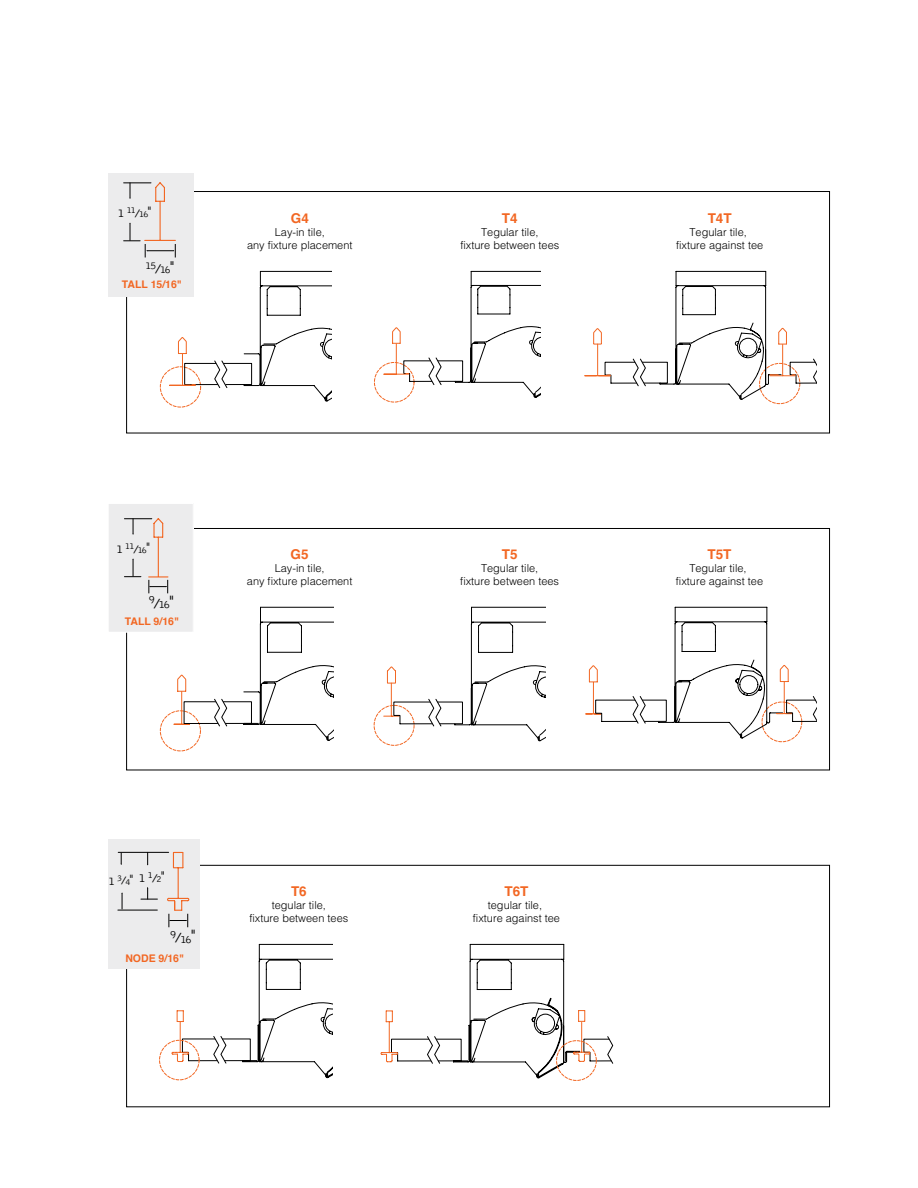
<style>
.page{position:relative;width:918px;height:1188px;background:#fff}
.page>*{position:absolute;margin:0;border:0;box-sizing:border-box;transform-origin:0 0}
.t1{font:700 13.5px "Helvetica";color:#f26723}
.t2{font:300 12.45px "Bell Gothic";color:#000}
.t3{font:300 11.85px "Bell Gothic";color:#000}
.t4{font:300 11.25px "Bell Gothic";color:#000}
.t5{font:300 10.95px/13.2px "Helvetica";color:#000;text-align:center}
.t6{font:300 10.65px "Bell Gothic";color:#000}
.t7{font:700 10.5px "Helvetica";color:#f26723}
.t8{font:300 9.45px "Bell Gothic";color:#000}
.t9{font:300 9.15px "Bell Gothic";letter-spacing:-.1em;color:#000}
.t10{font:300 9px "Bell Gothic";color:#000}
.s1{font-size:12px}
</style>
<div class="page">
<svg style="left:126px;top:191px;width:704px;height:243px"></svg>
<div style="left:759px;top:363px;width:41px;height:41px;border:1px dashed #f26723;border-radius:50%"></div>
<div style="left:374px;top:362px;width:40px;height:40px;border:1px dashed #f26723;border-radius:50%"></div>
<div style="left:160px;top:366px;width:41px;height:41px;border:1px dashed #f26723;border-radius:50%"></div>
<div style="left:541px;top:259px;width:21px;height:154px;background:#fff"></div>
<div style="left:332px;top:260px;width:22px;height:154px;background:#fff"></div>
<svg style="left:585px;top:271px;width:231px;height:129px"></svg>
<svg style="left:170px;top:271px;width:162px;height:130px"></svg>
<svg style="left:384px;top:271px;width:157px;height:127px"></svg>
<div style="left:108px;top:173px;width:85px;height:123px;background:#ececed"></div>
<svg style="left:126px;top:528px;width:704px;height:243px"></svg>
<div style="left:762px;top:702px;width:40px;height:40px;border:1px dashed #f26723;border-radius:50%"></div>
<div style="left:374px;top:705px;width:40px;height:41px;border:1px dashed #f26723;border-radius:50%"></div>
<div style="left:160px;top:710px;width:41px;height:41px;border:1px dashed #f26723;border-radius:50%"></div>
<div style="left:546px;top:595px;width:21px;height:154px;background:#fff"></div>
<div style="left:334px;top:595px;width:21px;height:154px;background:#fff"></div>
<svg style="left:585px;top:607px;width:231px;height:131px"></svg>
<svg style="left:384px;top:607px;width:162px;height:134px"></svg>
<svg style="left:126px;top:865px;width:704px;height:243px"></svg>
<div style="left:556px;top:1040px;width:41px;height:41px;border:1px dashed #f26723;border-radius:50%"></div>
<div style="left:159px;top:1040px;width:40px;height:40px;border:1px dashed #f26723;border-radius:50%"></div>
<div style="left:333px;top:932px;width:22px;height:154px;background:#fff"></div>
<svg style="left:380px;top:944px;width:233px;height:134px"></svg>
<svg style="left:124px;top:182px;width:52px;height:75px"></svg>
<svg style="left:109px;top:504px;width:245px;height:237px"></svg>
<svg style="left:108px;top:839px;width:245px;height:239px"></svg>
<p class="t9" style="left:118px;top:205px;width:20px"><span class="s1">1</span> 11</p>
<p class="t9" style="left:139px;top:210px;width:14px">16<sup>"</sup></p>
<p class="t6" style="left:146px;top:260px;width:12px">15</p>
<p class="t6" style="left:160px;top:264px;width:16px">16<sup>"</sup></p>
<p class="t7" style="left:122px;top:275px;width:62px">TALL 15/16"</p>
<p class="t1" style="left:291px;top:207px;width:20px">G4</p>
<p class="t5" style="left:247px;top:225px;width:107px">Lay-in tile,<br>any fixture placement</p>
<p class="t9" style="left:116px;top:541px;width:20px"><span class="s1">1</span> 11</p>
<p class="t9" style="left:138px;top:545px;width:14px">16<sup>"</sup></p>
<p class="t4" style="left:149px;top:594px;width:8px">9</p>
<p class="t4" style="left:159px;top:599px;width:17px">16<sup>"</sup></p>
<p class="t7" style="left:125px;top:613px;width:56px">TALL 9/16"</p>
<p class="t1" style="left:291px;top:543px;width:20px">G5</p>
<p class="t5" style="left:247px;top:561px;width:107px">Lay-in tile,<br>any fixture placement</p>
<p class="t2" style="left:139px;top:871px;width:16px">1 <sup>1</sup></p>
<p class="t8" style="left:156px;top:874px;width:10px">2<sup>"</sup></p>
<p class="t3" style="left:109px;top:874px;width:15px">1 <sup>3</sup></p>
<p class="t10" style="left:125px;top:877px;width:10px">4<sup>"</sup></p>
<p class="t4" style="left:170px;top:928px;width:8px">9</p>
<p class="t4" style="left:181px;top:933px;width:17px">16<sup>"</sup></p>
<p class="t7" style="left:125px;top:950px;width:60px">NODE 9/16"</p>
<p class="t1" style="left:291px;top:880px;width:17px">T6</p>
<p class="t5" style="left:250px;top:898px;width:100px">tegular tile,<br>fixture between tees</p>
<p class="t1" style="left:502px;top:207px;width:17px">T4</p>
<p class="t5" style="left:460px;top:225px;width:100px">Tegular tile,<br>fixture between tees</p>
<p class="t1" style="left:502px;top:543px;width:17px">T5</p>
<p class="t5" style="left:460px;top:561px;width:100px">Tegular tile,<br>fixture between tees</p>
<p class="t1" style="left:504px;top:880px;width:26px">T6T</p>
<p class="t5" style="left:473px;top:898px;width:89px">tegular tile,<br>fixture against tee</p>
<p class="t1" style="left:708px;top:207px;width:26px">T4T</p>
<p class="t5" style="left:676px;top:225px;width:89px">Tegular tile, fixture against tee</p>
<p class="t1" style="left:708px;top:543px;width:26px">T5T</p>
<p class="t5" style="left:676px;top:561px;width:89px">Tegular tile, fixture against tee</p>
</div>
